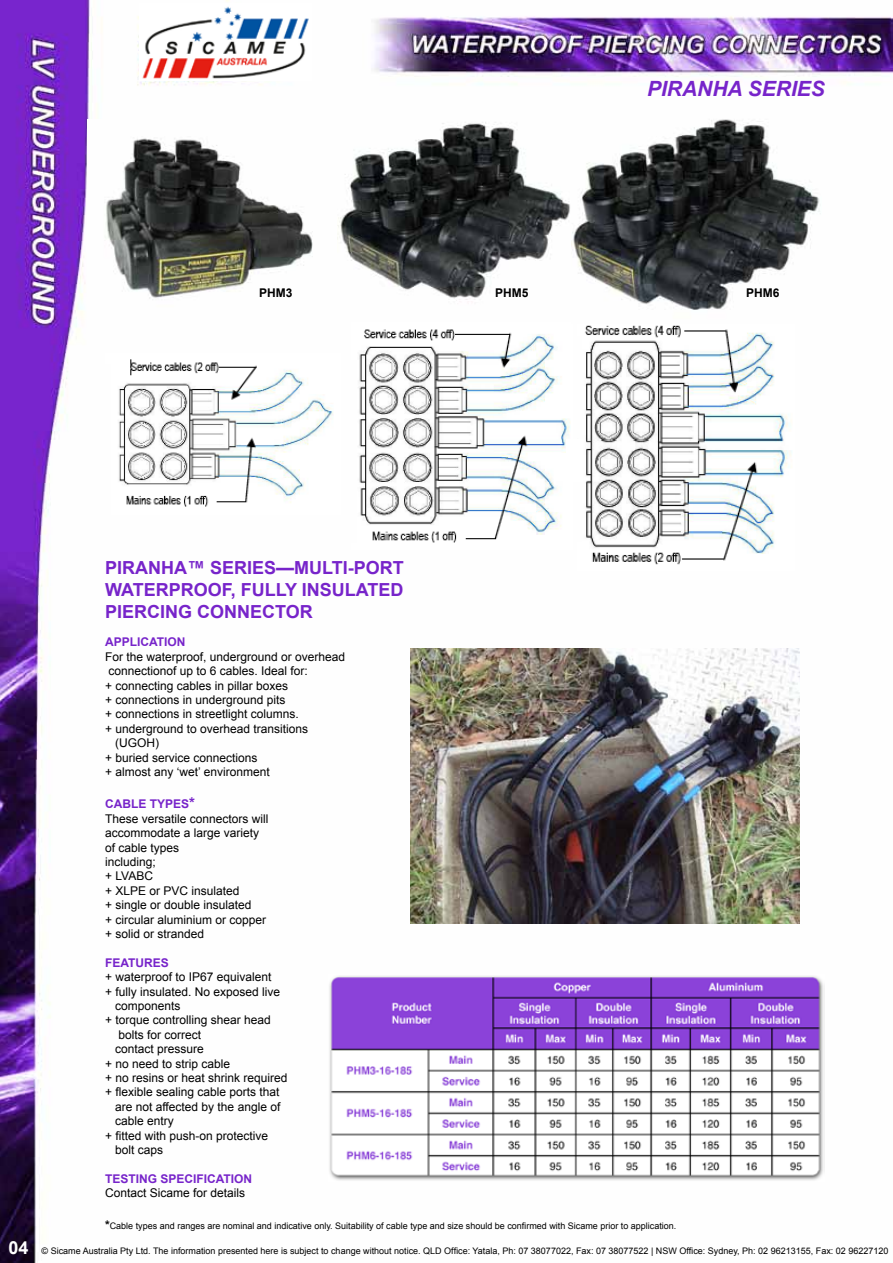
<style>
.page{position:relative;width:893px;height:1263px;background:#fff}
.page>*{position:absolute;margin:0;border:0;box-sizing:border-box;transform-origin:0 0}
.t1{font:italic 700 21px "Arial";color:#7724ca}
.t2{font:700 18px/21.6px "Arial";color:#7724ca;text-align:justify}
.t3{font:700 18px "Arial";color:#fff}
.t4{font:12px/14.4px "Arial";color:#000}
.t5{font:700 12px "Arial";color:#7724ca}
.t6{font:700 12px "Arial";color:#000}
.t7{font:9px "Arial";color:#000}
.s1{font-weight:700;color:#7724ca}
.s2{font-weight:700;font-size:15px;color:#7724ca}
.s3{font-weight:700;font-size:12px}
</style>
<div class="page">
<img style="left:0;top:0;width:893px;height:1263px">
<img style="left:105px;top:354px;width:235px;height:160px">
<img style="left:352px;top:322px;width:221px;height:228px">
<img style="left:577px;top:323px;width:217px;height:247px">
<div style="left:566px;top:439px;width:17px;height:43px;background:#fff"></div>
<img style="left:329px;top:975px;width:496px;height:206px">
<img style="left:410px;top:649px;width:389px;height:274px">
<img style="left:88px;top:119px;width:238px;height:190px">
<img style="left:338px;top:114px;width:234px;height:198px">
<img style="left:572px;top:111px;width:250px;height:212px">
<img style="left:139px;top:4px;width:173px;height:77px">
<h1 class="t1" style="left:647px;top:74px;width:179px">PIRANHA SERIES</h1>
<p class="t6" style="left:259px;top:285px;width:35px">PHM3</p>
<p class="t6" style="left:495px;top:285px;width:35px">PHM5</p>
<p class="t6" style="left:746px;top:285px;width:35px">PHM6</p>
<h2 class="t3" style="left:9px;top:1236px;width:22px">04</h2>
<h2 class="t2" style="left:105px;top:558px;width:300px">PIRANHA™ SERIES—MULTI-PORT WATERPROOF, FULLY INSULATED PIERCING CONNECTOR</h2>
<p class="t5" style="left:105px;top:634px;width:82px">APPLICATION</p>
<p class="t4" style="left:105px;top:649px;width:242px">For the waterproof, underground or overhead</p>
<p class="t4" style="left:108px;top:664px;width:201px">connectionof up to 6 cables. Ideal for:</p>
<p class="t4" style="left:105px;top:678px;width:185px">+ connecting cables in pillar boxes</p>
<p class="t4" style="left:105px;top:693px;width:182px">+ connections in underground pits</p>
<p class="t4" style="left:105px;top:707px;width:195px">+ connections in streetlight columns.</p>
<p class="t4" style="left:105px;top:721px;width:205px">+ underground to overhead transitions</p>
<p class="t4" style="left:115px;top:736px;width:45px">(UGOH)</p>
<p class="t4" style="left:105px;top:750px;width:154px">+ buried service connections</p>
<p class="t4" style="left:105px;top:765px;width:166px">+ almost any ‘wet’ environment</p>
<p class="t4" style="left:105px;top:797px;width:165px"><span class="s1">CABLE TYPES</span><span class="s2">*<br></span>These versatile connectors will accommodate a large variety of cable types<br>including;<br>+ LVABC<br>+ XLPE or PVC insulated<br>+ single or double insulated<br>+ circular aluminium or copper + solid or stranded</p>
<p class="t5" style="left:105px;top:955px;width:65px">FEATURES</p>
<p class="t4" style="left:105px;top:970px;width:168px">+ waterproof to IP67 equivalent</p>
<p class="t4" style="left:105px;top:984px;width:177px">+ fully insulated. No exposed live</p>
<p class="t4" style="left:115px;top:999px;width:67px">components</p>
<p class="t4" style="left:105px;top:1013px;width:167px">+ torque controlling shear head</p>
<p class="t4" style="left:118px;top:1027px;width:84px">bolts for correct</p>
<p class="t4" style="left:115px;top:1042px;width:90px">contact pressure</p>
<p class="t4" style="left:105px;top:1056px;width:127px">+ no need to strip cable</p>
<p class="t4" style="left:105px;top:1071px;width:184px">+ no resins or heat shrink required</p>
<p class="t4" style="left:105px;top:1085px;width:176px">+ flexible sealing cable ports that</p>
<p class="t4" style="left:115px;top:1099px;width:167px">are not affected by the angle of</p>
<p class="t4" style="left:115px;top:1114px;width:60px">cable entry</p>
<p class="t4" style="left:105px;top:1128px;width:165px">+ fitted with push-on protective</p>
<p class="t4" style="left:115px;top:1143px;width:50px">bolt caps</p>
<p class="t5" style="left:105px;top:1171px;width:149px">TESTING SPECIFICATION</p>
<p class="t4" style="left:105px;top:1186px;width:142px">Contact Sicame for details</p>
<p class="t7" style="left:105px;top:1220px;width:573px"><span class="s3">*</span>Cable types and ranges are nominal and indicative only. Suitability of cable type and size should be confirmed with Sicame prior to application.</p>
<p class="t7" style="left:42px;top:1245px;width:848px">© Sicame Australia Pty Ltd. The information presented here is subject to change without notice. QLD Office: Yatala, Ph: 07 38077022, Fax: 07 38077522 | NSW Office: Sydney, Ph: 02 96213155, Fax: 02 96227120</p>
</div>
